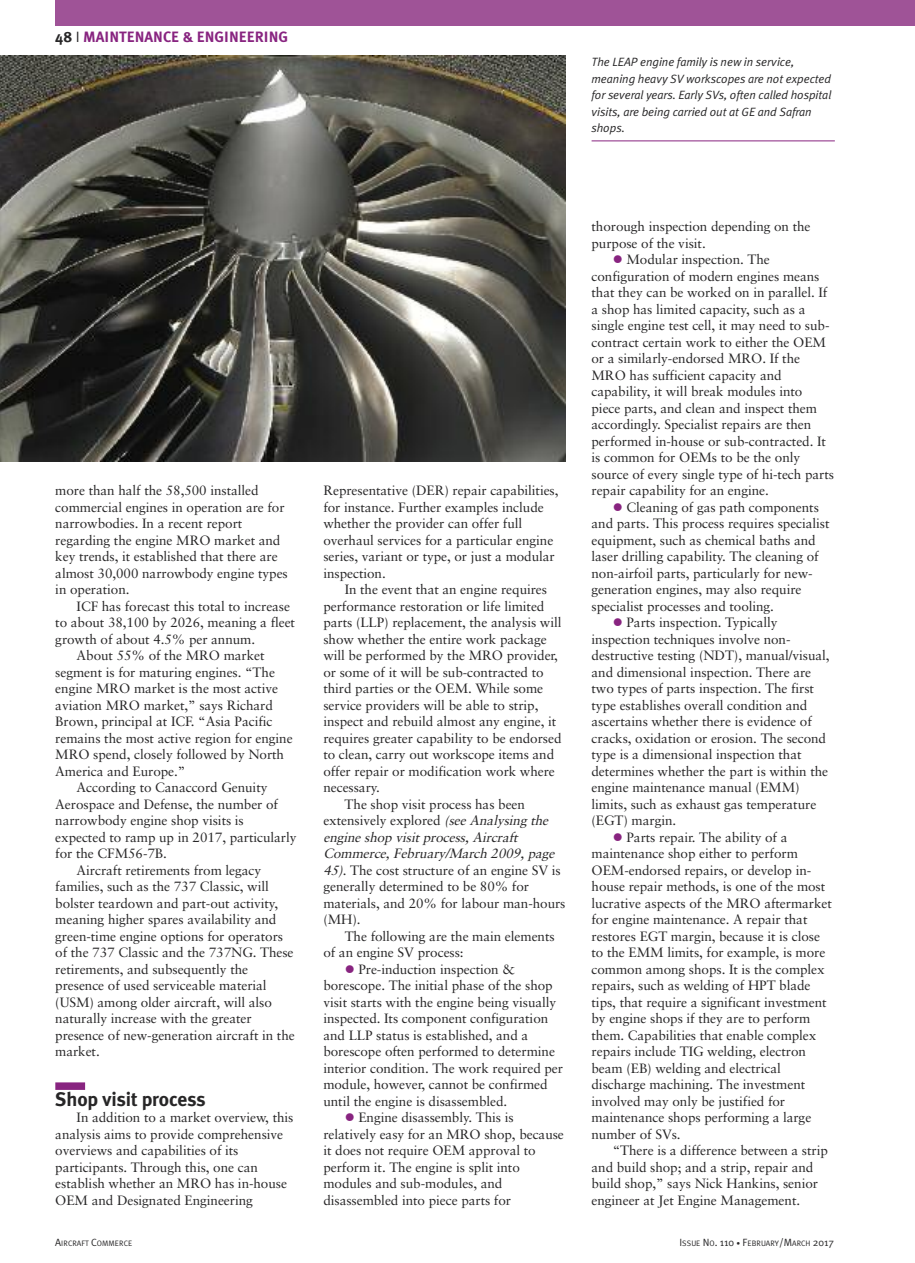
<style>
.page{position:relative;width:915px;height:1263px;background:#fff}
.page>*{position:absolute;margin:0;border:0;box-sizing:border-box;transform-origin:0 0}
.t1{font:700 19.5px "Meta Plus";letter-spacing:-.005em;color:#272627}
.t2{font:700 15px "Meta Plus";color:#882480}
.t3{font:13.5px/16.5px "Sabon";letter-spacing:-.005em;color:#272627}
.t4{font:italic 13.5px "Sabon";color:#272627}
.t5{font:italic 12px/16.5px "Meta Plus Normal";letter-spacing:-.005em;color:#272627}
.t6{font:7.8px "Meta Plus Normal";color:#272627}
.s1{color:#272627}
.s2{font-family:"Meta Plus Normal";font-weight:400;color:#272627}
.s3{font-style:italic}
.s4{color:#882480}
.s5{font-size:10.5px}
.s6{font-size:7.5px}
</style>
<div class="page">
<div style="left:55px;top:1082px;width:30px;height:8px;background:#882480"></div>
<div style="left:55px;top:0;width:859px;height:26px;background:#9f5397"></div>
<img style="left:0;top:55px;width:565px;height:407px">
<hr style="left:591px;top:141px;width:243px;height:1px;background:#882480">
<p class="t2" style="left:55px;top:28px;width:234px"><span class="s1">48</span> <span class="s2">I</span> MAINTENANCE &amp; ENGINEERING</p>
<p class="t5" style="left:591px;top:54px;width:241px">The LEAP engine family is new in service, meaning heavy SV workscopes are not expected for several years. Early SVs, often called hospital visits, are being carried out at GE and Safran shops.</p>
<p class="t3" style="left:55px;top:483px;width:234px">more than half the 58,500 installed commercial engines in operation are for narrowbodies. In a recent report regarding the engine MRO market and key trends, it established that there are almost 30,000 narrowbody engine types in operation.</p>
<p class="t3" style="left:77px;top:599px;width:215px">ICF has forecast this total to increase</p>
<p class="t3" style="left:55px;top:615px;width:241px">to about 38,100 by 2026, meaning a fleet</p>
<p class="t3" style="left:55px;top:632px;width:201px">growth of about 4.5% per annum.</p>
<p class="t3" style="left:77px;top:648px;width:189px">About 55% of the MRO market</p>
<p class="t3" style="left:55px;top:665px;width:221px">segment is for maturing engines. “The</p>
<p class="t3" style="left:55px;top:681px;width:224px">engine MRO market is the most active</p>
<p class="t3" style="left:55px;top:698px;width:219px">aviation MRO market,” says Richard</p>
<p class="t3" style="left:55px;top:714px;width:218px">Brown, principal at ICF. “Asia Pacific</p>
<p class="t3" style="left:55px;top:731px;width:239px">remains the most active region for engine</p>
<p class="t3" style="left:55px;top:747px;width:230px">MRO spend, closely followed by North</p>
<p class="t3" style="left:55px;top:764px;width:131px">America and Europe.”</p>
<p class="t3" style="left:77px;top:780px;width:192px">According to Canaccord Genuity</p>
<p class="t3" style="left:55px;top:797px;width:224px">Aerospace and Defense, the number of</p>
<p class="t3" style="left:55px;top:813px;width:190px">narrowbody engine shop visits is</p>
<p class="t3" style="left:55px;top:830px;width:243px">expected to ramp up in 2017, particularly</p>
<p class="t3" style="left:55px;top:846px;width:113px">for the CFM56-7B.</p>
<p class="t3" style="left:77px;top:863px;width:186px">Aircraft retirements from legacy</p>
<p class="t3" style="left:55px;top:879px;width:215px">families, such as the 737 Classic, will</p>
<p class="t3" style="left:55px;top:896px;width:224px">bolster teardown and part-out activity,</p>
<p class="t3" style="left:55px;top:912px;width:222px">meaning higher spares availability and</p>
<p class="t3" style="left:55px;top:929px;width:229px">green-time engine options for operators</p>
<p class="t3" style="left:55px;top:945px;width:240px">of the 737 Classic and the 737NG. These</p>
<p class="t3" style="left:55px;top:962px;width:194px">retirements, and subsequently the</p>
<p class="t3" style="left:55px;top:978px;width:213px">presence of used serviceable material</p>
<p class="t3" style="left:55px;top:995px;width:218px">(USM) among older aircraft, will also</p>
<p class="t3" style="left:55px;top:1011px;width:198px">naturally increase with the greater</p>
<p class="t3" style="left:55px;top:1028px;width:241px">presence of new-generation aircraft in the</p>
<p class="t3" style="left:55px;top:1044px;width:46px">market.</p>
<h1 class="t1" style="left:55px;top:1087px;width:152px">Shop visit process</h1>
<p class="t3" style="left:55px;top:1110px;width:240px;text-indent:21px">In addition to a market overview, this analysis aims to provide comprehensive overviews and capabilities of its participants. Through this, one can establish whether an MRO has in-house OEM and Designated Engineering</p>
<p class="t3" style="left:323px;top:483px;width:236px">Representative (DER) repair capabilities, for instance. Further examples include whether the provider can offer full overhaul services for a particular engine series, variant or type, or just a modular inspection.</p>
<p class="t3" style="left:344px;top:582px;width:204px">In the event that an engine requires</p>
<p class="t3" style="left:323px;top:599px;width:222px">performance restoration or life limited</p>
<p class="t3" style="left:323px;top:615px;width:239px">parts (LLP) replacement, the analysis will</p>
<p class="t3" style="left:323px;top:632px;width:225px">show whether the entire work package</p>
<p class="t3" style="left:323px;top:648px;width:236px">will be performed by the MRO provider,</p>
<p class="t3" style="left:323px;top:665px;width:222px">or some of it will be sub-contracted to</p>
<p class="t3" style="left:323px;top:681px;width:221px">third parties or the OEM. While some</p>
<p class="t3" style="left:323px;top:698px;width:216px">service providers will be able to strip,</p>
<p class="t3" style="left:323px;top:714px;width:234px">inspect and rebuild almost any engine, it</p>
<p class="t3" style="left:323px;top:731px;width:239px">requires greater capability to be endorsed</p>
<p class="t3" style="left:323px;top:747px;width:232px">to clean, carry out workscope items and</p>
<p class="t3" style="left:323px;top:764px;width:233px">offer repair or modification work where</p>
<p class="t3" style="left:323px;top:780px;width:58px">necessary.</p>
<p class="t3" style="left:344px;top:797px;width:182px">The shop visit process has been</p>
<p class="t3" style="left:323px;top:813px;width:229px">extensively explored <span class="s3">(seeAnalysingthe</span></p>
<p class="t4" style="left:323px;top:831px;width:199px">engine shop visit process, Aircraft</p>
<p class="t4" style="left:323px;top:848px;width:235px">Commerce, February/March 2009, page</p>
<p class="t3" style="left:323px;top:863px;width:239px"><span class="s3">45)</span>. The cost structure of an engine SV is</p>
<p class="t3" style="left:323px;top:879px;width:207px">generally determined to be 80% for</p>
<p class="t3" style="left:323px;top:896px;width:243px">materials, and 20% for labour man-hours</p>
<p class="t3" style="left:323px;top:912px;width:39px">(MH).</p>
<p class="t3" style="left:344px;top:929px;width:211px">The following are the main elements</p>
<p class="t3" style="left:323px;top:945px;width:142px">of an engine SV process:</p>
<p class="t3" style="left:323px;top:962px;width:241px;text-indent:21px"><span class="s4">●</span> Pre-induction inspection &amp; borescope. The initial phase of the shop visit starts with the engine being visually inspected. Its component configuration and LLP status is established, and a borescope often performed to determine interior condition. The work required per module, however, cannot be confirmed until the engine is disassembled.</p>
<p class="t3" style="left:323px;top:1110px;width:242px;text-indent:21px"><span class="s4">●</span> Engine disassembly. This is relatively easy for an MRO shop, because it does not require OEM approval to perform it. The engine is split into modules and sub-modules, and disassembled into piece parts for</p>
<p class="t3" style="left:591px;top:219px;width:220px">thorough inspection depending on the purpose of the visit.</p>
<p class="t3" style="left:591px;top:252px;width:244px;text-indent:21px"><span class="s4">●</span> Modular inspection. The configuration of modern engines means that they can be worked on in parallel. If a shop has limited capacity, such as a single engine test cell, it may need to sub&shy;contract certain work to either the OEM or a similarly-endorsed MRO. If the MRO has sufficient capacity and capability, it will break modules into piece parts, and clean and inspect them accordingly. Specialist repairs are then performed in-house or sub-contracted. It is common for OEMs to be the only source of every single type of hi-tech parts repair capability for an engine.</p>
<p class="t3" style="left:591px;top:500px;width:239px;text-indent:21px"><span class="s4">●</span> Cleaning of gas path components and parts. This process requires specialist equipment, such as chemical baths and laser drilling capability. The cleaning of non-airfoil parts, particularly for new&shy;generation engines, may also require specialist processes and tooling.</p>
<p class="t3" style="left:591px;top:615px;width:239px;text-indent:21px"><span class="s4">●</span> Parts inspection. Typically inspection techniques involve non&shy;destructive testing (NDT), manual/visual, and dimensional inspection. There are two types of parts inspection. The first type establishes overall condition and ascertains whether there is evidence of cracks, oxidation or erosion. The second type is a dimensional inspection that determines whether the part is within the engine maintenance manual (EMM) limits, such as exhaust gas temperature (EGT) margin.</p>
<p class="t3" style="left:591px;top:830px;width:242px;text-indent:21px"><span class="s4">●</span> Parts repair. The ability of a maintenance shop either to perform OEM-endorsed repairs, or develop in&shy;house repair methods, is one of the most lucrative aspects of the MRO aftermarket for engine maintenance. A repair that restores EGT margin, because it is close to the EMM limits, for example, is more common among shops. It is the complex repairs, such as welding of HPT blade tips, that require a significant investment by engine shops if they are to perform them. Capabilities that enable complex repairs include TIG welding, electron beam (EB) welding and electrical discharge machining. The investment involved may only be justified for maintenance shops performing a large number of SVs.</p>
<p class="t3" style="left:591px;top:1143px;width:238px;text-indent:21px">“There is a difference between a strip and build shop; and a strip, repair and build shop,” says Nick Hankins, senior engineer at Jet Engine Management.</p>
<p class="t6" style="left:55px;top:1238px;width:78px"><span class="s5">A</span>IRCRAFT <span class="s5">C</span>OMMERCE</p>
<p class="t6" style="left:679px;top:1238px;width:156px"><span class="s5">I</span>SSUE <span class="s5">N</span>O<span class="s5">. 110</span> <span class="s6">•</span> <span class="s5">F</span>EBRUARY<span class="s5">/M</span>ARCH <span class="s5">2017</span></p>
</div>
